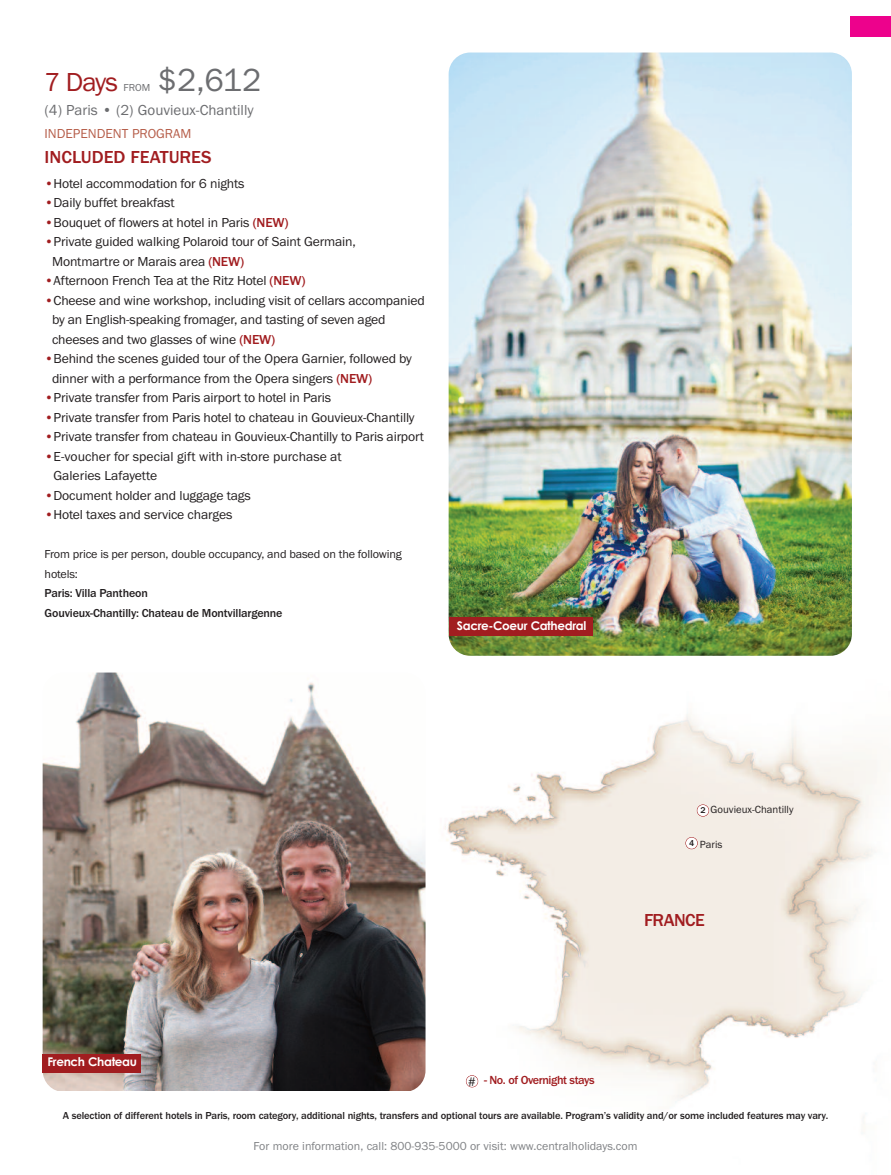
<style>
.page{position:relative;width:891px;height:1175px;background:#fff}
.page>*{position:absolute;margin:0;border:0;box-sizing:border-box;transform-origin:0 0}
.t1{font:33px "Franklin Gothic";color:#6c6d70}
.t2{font:27px "Franklin Gothic";color:#a11d20}
.t3{font:500 18px "Franklin Gothic";color:#a11d20}
.t4{font:15px "Franklin Gothic";color:#6c6d70}
.t5{font:13.5px/19.5px "Franklin Gothic";letter-spacing:-.01em;color:#231f20}
.t6{font:13.5px "Franklin Gothic";color:#b65d49}
.t7{font:500 12.15px "Franklin Gothic";letter-spacing:-.035em;color:#a11d20}
.t8{font:12px "Franklin Gothic";color:#808285}
.t9{font:12px/19.5px "Franklin Gothic";letter-spacing:-.01em;color:#231f20}
.t10{font:500 12px/19.5px "Franklin Gothic";letter-spacing:-.01em;color:#231f20}
.t11{font:700 12px "Century Gothic";letter-spacing:-.03em;color:#fff}
.t12{font:10.8px "Franklin Gothic";color:#231f20}
.t13{font:500 10.5px "Franklin Gothic";letter-spacing:-.01em;color:#231f20}
.t14{font:10.5px "Franklin Gothic";color:#6c6d70}
.t15{font:500 8.85px "Franklin Gothic";color:#231f20}
.s1{color:#a11d20}
.s2{font-weight:500;color:#a11d20}
.s3{font-weight:400;font-size:12.9px;color:#231f20}
</style>
<div class="page">
<img style="left:336px;top:714px;width:542px;height:415px">
<div style="left:466px;top:1075px;width:12px;height:12px;background:#fff;border-radius:50%"></div>
<div style="left:466px;top:1075px;width:12px;height:12px;border:1px solid #a11d20;border-radius:50%"></div>
<div style="left:850px;top:17px;width:41px;height:20px;background:#ed028c"></div>
<div style="left:686px;top:837px;width:11px;height:12px;background:#fff;border-radius:50%"></div>
<div style="left:685px;top:837px;width:13px;height:12px;border:1px solid #a11d20;border-radius:50%"></div>
<div style="left:697px;top:804px;width:12px;height:12px;background:#fff;border-radius:50%"></div>
<div style="left:697px;top:804px;width:12px;height:12px;border:1px solid #a11d20;border-radius:50%"></div>
<img style="left:449px;top:52px;width:403px;height:604px;border-radius:22px">
<div style="left:449px;top:617px;width:144px;height:18px;background:#a11d20"></div>
<img style="left:43px;top:672px;width:383px;height:418px">
<div style="left:43px;top:1054px;width:98px;height:18px;background:#a11d20"></div>
<h1 class="t1" style="left:158px;top:60px;width:105px">$2,612</h1>
<p class="t4" style="left:45px;top:101px;width:211px">(4) Paris • (2) Gouvieux-Chantilly</p>
<p class="t6" style="left:45px;top:125px;width:148px">INDEPENDENT PROGRAM</p>
<h3 class="t3" style="left:45px;top:146px;width:168px">INCLUDED FEATURES</h3>
<p class="t5" style="left:45px;top:173px;width:201px"><span class="s1">•</span>Hotel accommodation for 6 nights</p>
<p class="t5" style="left:45px;top:193px;width:132px"><span class="s1">•</span>Daily buffet breakfast</p>
<p class="t5" style="left:45px;top:212px;width:245px"><span class="s1">•</span>Bouquet of flowers at hotel in Paris <span class="s2">(NEW)</span></p>
<p class="t5" style="left:52px;top:232px;width:305px;text-indent:-7px"><span class="s1">•</span>Private guided walking Polaroid tour of Saint Germain,<br>Montmartre or Marais area <span class="s2">(NEW)</span></p>
<p class="t5" style="left:45px;top:271px;width:262px"><span class="s1">•</span>Afternoon French Tea at the Ritz Hotel <span class="s2">(NEW)</span></p>
<p class="t5" style="left:52px;top:290px;width:374px;text-indent:-7px"><span class="s1">•</span>Cheese and wine workshop, including visit of cellars accompanied by an English-speaking fromager, and tasting of seven aged cheeses and two glasses of wine <span class="s2">(NEW)</span></p>
<p class="t5" style="left:52px;top:349px;width:361px;text-indent:-7px"><span class="s1">•</span>Behind the scenes guided tour of the Opera Garnier, followed by dinner with a performance from the Opera singers <span class="s2">(NEW)</span></p>
<p class="t5" style="left:45px;top:388px;width:288px"><span class="s1">•</span>Private transfer from Paris airport to hotel in Paris</p>
<p class="t5" style="left:45px;top:407px;width:372px"><span class="s1">•</span>Private transfer from Paris hotel to chateau in Gouvieux-Chantilly</p>
<p class="t5" style="left:45px;top:427px;width:381px"><span class="s1">•</span>Private transfer from chateau in Gouvieux-Chantilly to Paris airport</p>
<p class="t5" style="left:53px;top:446px;width:290px;text-indent:-9px"><span class="s1">•</span>E-voucher for special gift with in-store purchase at<br>Galeries Lafayette</p>
<p class="t5" style="left:45px;top:485px;width:208px"><span class="s1">•</span>Document holder and luggage tags</p>
<p class="t5" style="left:45px;top:505px;width:189px"><span class="s1">•</span>Hotel taxes and service charges</p>
<p class="t9" style="left:45px;top:544px;width:359px">From price is per person, double occupancy, and based on the following hotels:</p>
<p class="t10" style="left:45px;top:583px;width:240px">Paris: Villa Pantheon<br>Gouvieux-Chantilly: Chateau de Montvillargenne</p>
<h2 class="t2" style="left:45px;top:66px;width:75px">7 Days</h2>
<p class="t14" style="left:123px;top:81px;width:28px">FROM</p>
<p class="t11" style="left:457px;top:618px;width:131px">Sacre-Coeur Cathedral</p>
<p class="t11" style="left:48px;top:1055px;width:91px">French Chateau</p>
<p class="t12" style="left:711px;top:803px;width:84px">Gouvieux-Chantilly</p>
<p class="t15" style="left:701px;top:805px;width:7px">2</p>
<p class="t15" style="left:689px;top:837px;width:7px">4</p>
<p class="t12" style="left:700px;top:837px;width:24px">Paris</p>
<h3 class="t3" style="left:644px;top:909px;width:62px">FRANCE</h3>
<p class="t7" style="left:468px;top:1072px;width:128px"><span class="s3">#</span> - No. of Overnight stays</p>
<p class="t13" style="left:63px;top:1109px;width:767px">A selection of different hotels in Paris, room category, additional nights, transfers and optional tours are available. Program’s validity and/or some included features may vary.</p>
<p class="t8" style="left:253px;top:1139px;width:386px">For more information, call: 800-935-5000 or visit: www.centralholidays.com</p>
</div>
